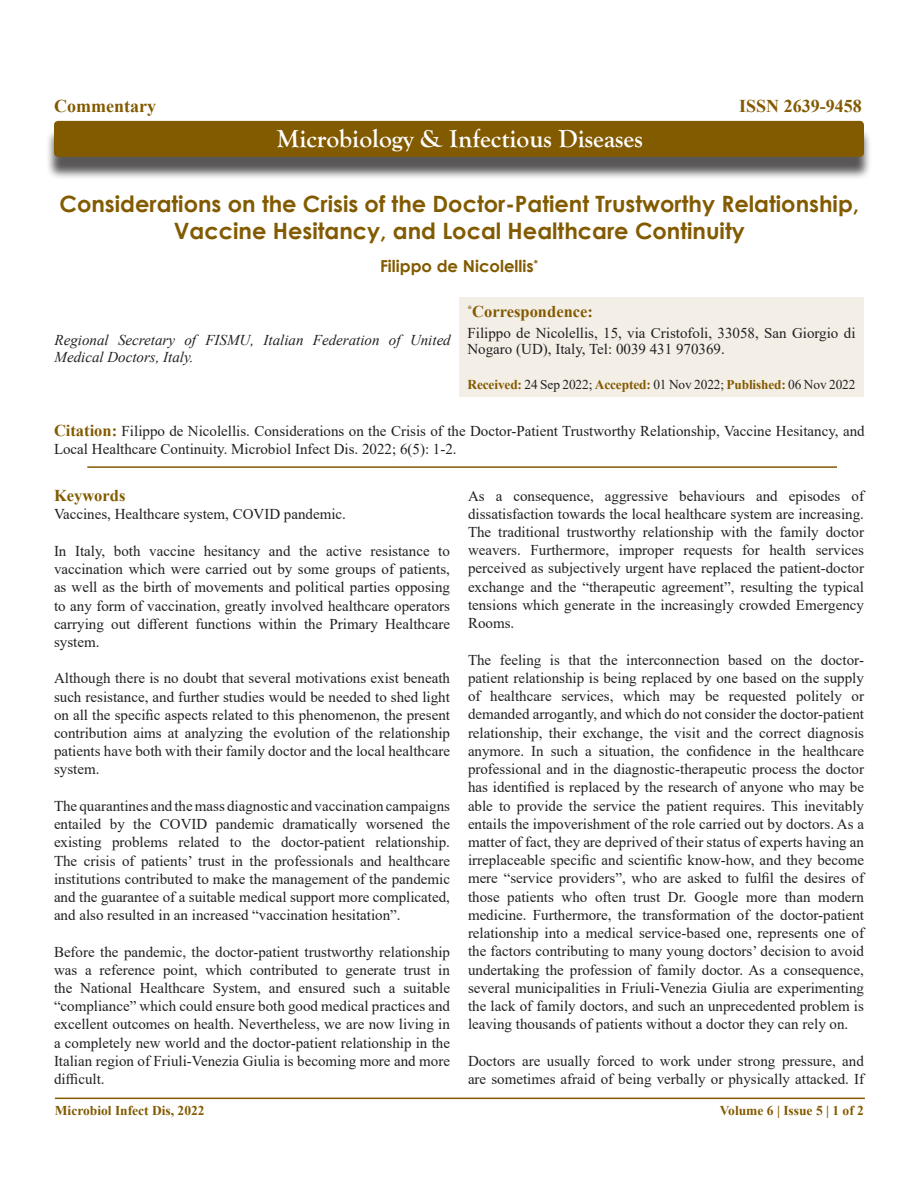
<style>
.page{position:relative;width:918px;height:1188px;background:#fff}
.page>*{position:absolute;margin:0;border:0;box-sizing:border-box;transform-origin:0 0}
.t1{font:700 25.5px "Goudy Old Style T";color:#fff}
.t2{font:700 22.5px/27px "Century Gothic";color:#825a00;text-align:center}
.t3{font:700 18px "Times New Roman";color:#825a00}
.Subheading{font:700 16.5px "Times New Roman";color:#825a00}
.t4{font:700 16.5px "Century Gothic";color:#825a00}
.Subheading-2{font:15px/18.3px "Times New Roman";color:#231f20;text-align:justify}
.t5{font:italic 15px/16.5px "Times New Roman";color:#231f20}
.t6{font:13.5px "Times New Roman";letter-spacing:-.01em;color:#231f20}
.t7{font:700 13.5px "Times New Roman";color:#825a00}
.s1{font-weight:700;color:#825a00}
.s2{font-weight:700;font-size:13.35px;color:#825a00}
.s3{font-weight:700;font-size:16.5px;color:#825a00}
</style>
<div class="page">
<hr style="left:55px;top:1098px;width:810px;height:1px;background:#825a00">
<hr style="left:87px;top:466px;width:750px;height:2px;background:#825a00">
<div style="left:459px;top:297px;width:405px;height:100px;background:#f3eee6"></div>
<div style="left:46px;top:128px;width:826px;height:52px;background:#231f20;opacity:.75"></div>
<div style="left:54px;top:121px;width:810px;height:36px;background:#825a00;border-radius:4px"></div>
<p class="t3" style="left:54px;top:93px;width:103px">Commentary</p>
<p class="t1" style="left:277px;top:124px;width:367px">Microbiology &amp; Infectious Diseases</p>
<p class="t3" style="left:739px;top:93px;width:124px">ISSN 2639-9458</p>
<p class="t2" style="left:60px;top:189px;width:801px">Considerations on the Crisis of the Doctor-Patient Trustworthy Relationship,<br>Vaccine Hesitancy, and Local Healthcare Continuity</p>
<p class="t4" style="left:380px;top:254px;width:159px">Filippo de Nicolellis<sup>*</sup></p>
<p class="t5" style="left:55px;top:332px;width:398px">Regional Secretary of FISMU, Italian Federation of United<br>Medical Doctors, Italy.</p>
<p class="Subheading" style="left:468px;top:300px;width:127px"><sup>*</sup>Correspondence:</p>
<p class="Subheading-2" style="left:468px;top:324px;width:390px;line-height:16.5px">Filippo de Nicolellis, 15, via Cristofoli, 33058, San Giorgio di<br>Nogaro (UD), Italy, Tel: 0039 431 970369.</p>
<p class="t6" style="left:468px;top:375px;width:389px"><span class="s1">Received:</span> 24 Sep 2022; <span class="s1">Accepted:</span> 01 Nov 2022; <span class="s2">Published</span><span class="s1">:</span> 06 Nov 2022</p>
<p class="Subheading-2" style="left:54px;top:422px;width:812px"><span class="s3">Citation:</span> Filippo de Nicolellis. Considerations on the Crisis of the Doctor-Patient Trustworthy Relationship, Vaccine Hesitancy, and<br>Local Healthcare Continuity. Microbiol Infect Dis. 2022; 6(5): 1-2.</p>
<p class="Subheading" style="left:54px;top:484px;width:73px">Keywords</p>
<p class="Subheading-2" style="left:54px;top:505px;width:294px">Vaccines, Healthcare system, COVID pandemic.</p>
<p class="Subheading-2" style="left:54px;top:541px;width:398px">In Italy, both vaccine hesitancy and the active resistance to vaccination which were carried out by some groups of patients, as well as the birth of movements and political parties opposing to any form of vaccination, greatly involved healthcare operators carrying out different functions within the Primary Healthcare system.</p>
<p class="Subheading-2" style="left:54px;top:669px;width:398px">Although there is no doubt that several motivations exist beneath such resistance, and further studies would be needed to shed light on all the specific aspects related to this phenomenon, the present contribution aims at analyzing the evolution of the relationship patients have both with their family doctor and the local healthcare system.</p>
<p class="Subheading-2" style="left:54px;top:796px;width:398px">The quarantines and the mass diagnostic and vaccination campaigns entailed by the COVID pandemic dramatically worsened the existing problems related to the doctor-patient relationship.<br>The crisis of patients’ trust in the professionals and healthcare institutions contributed to make the management of the pandemic and the guarantee of a suitable medical support more complicated, and also resulted in an increased “vaccination hesitation”.</p>
<p class="Subheading-2" style="left:54px;top:942px;width:398px">Before the pandemic, the doctor-patient trustworthy relationship was a reference point, which contributed to generate trust in the National Healthcare System, and ensured such a suitable “compliance” which could ensure both good medical practices and excellent outcomes on health. Nevertheless, we are now living in a completely new world and the doctor-patient relationship in the Italian region of Friuli-Venezia Giulia is becoming more and more difficult.</p>
<p class="Subheading-2" style="left:468px;top:486px;width:398px">As a consequence, aggressive behaviours and episodes of dissatisfaction towards the local healthcare system are increasing.<br>The traditional trustworthy relationship with the family doctor weavers. Furthermore, improper requests for health services perceived as subjectively urgent have replaced the patient-doctor exchange and the “therapeutic agreement”, resulting the typical tensions which generate in the increasingly crowded Emergency Rooms.</p>
<p class="Subheading-2" style="left:468px;top:650px;width:398px">The feeling is that the interconnection based on the doctor&shy;patient relationship is being replaced by one based on the supply of healthcare services, which may be requested politely or demanded arrogantly, and which do not consider the doctor-patient relationship, their exchange, the visit and the correct diagnosis anymore. In such a situation, the confidence in the healthcare professional and in the diagnostic-therapeutic process the doctor has identified is replaced by the research of anyone who may be able to provide the service the patient requires. This inevitably entails the impoverishment of the role carried out by doctors. As a matter of fact, they are deprived of their status of experts having an irreplaceable specific and scientific know-how, and they become mere “service providers”, who are asked to fulfil the desires of those patients who often trust Dr. Google more than modern medicine. Furthermore, the transformation of the doctor-patient relationship into a medical service-based one, represents one of the factors contributing to many young doctors’ decision to avoid undertaking the profession of family doctor. As a consequence, several municipalities in Friuli-Venezia Giulia are experimenting the lack of family doctors, and such an unprecedented problem is leaving thousands of patients without a doctor they can rely on.</p>
<p class="Subheading-2" style="left:468px;top:1051px;width:398px">Doctors are usually forced to work under strong pressure, and are sometimes afraid of being verbally or physically attacked. If</p>
<p class="t7" style="left:55px;top:1101px;width:151px">Microbiol Infect Dis, 2022</p>
<p class="t7" style="left:720px;top:1101px;width:146px">Volume 6 | Issue 5 | 1 of 2</p>
</div>
